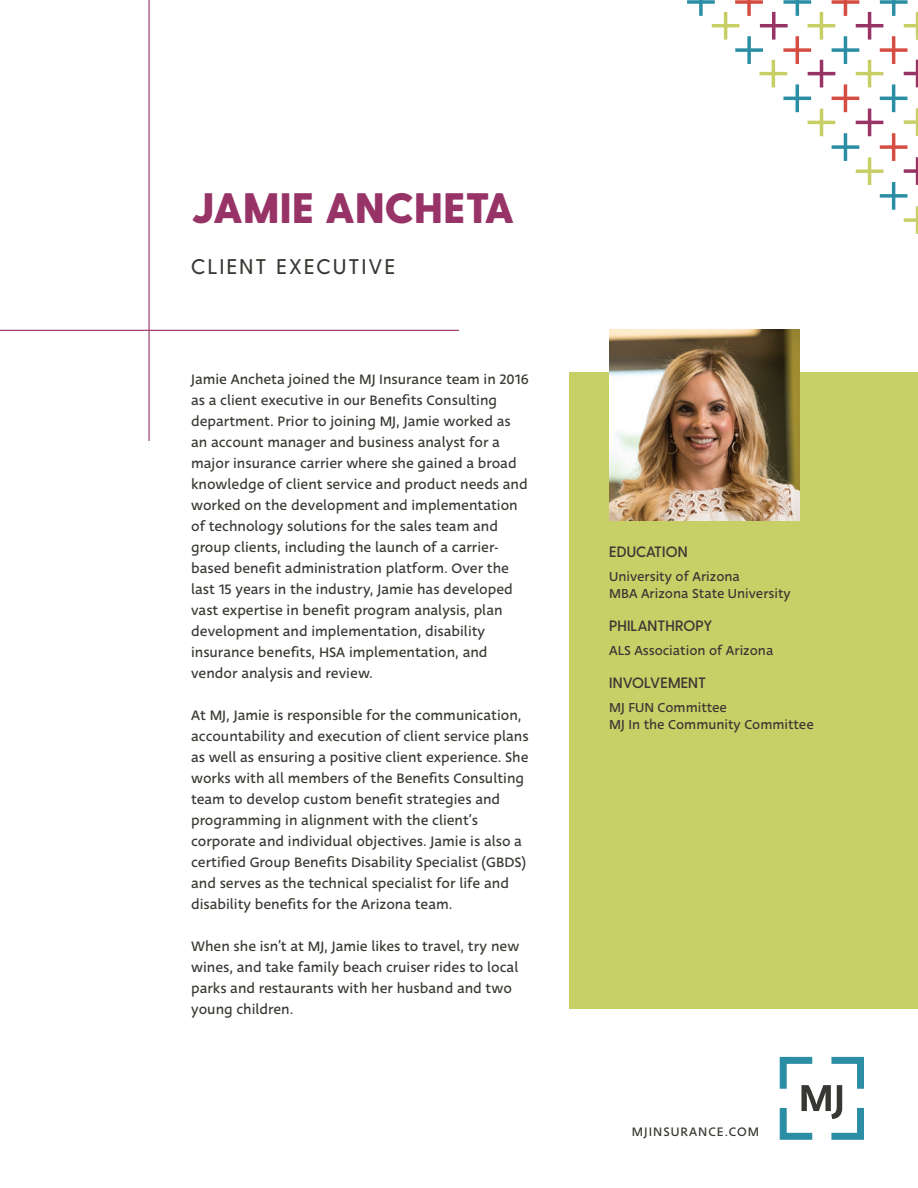
<style>
.page{position:relative;width:918px;height:1188px;background:#fff}
.page>*{position:absolute;margin:0;border:0;box-sizing:border-box;transform-origin:0 0}
.t1{font:800 42.6px "Greycliff CF";letter-spacing:.01em;color:#983367}
.t2{font:500 21.3px "Greycliff CF";letter-spacing:.11em;color:#3a3833}
.t3{font:15px/21px "Deva Ideal";color:#3a3833}
.t4{font:600 15px "Greycliff CF";letter-spacing:.01em;color:#3a3833}
.t5{font:14.25px/17.1px "Deva Ideal";color:#383733}
.t6{font:13.5px "Deva Ideal";letter-spacing:.075em;color:#3a3833}
</style>
<div class="page">
<div style="left:569px;top:373px;width:349px;height:636px;background:#c7cf67"></div>
<svg style="left:687px;top:0;width:231px;height:234px"></svg>
<img style="left:609px;top:330px;width:191px;height:190px">
<hr style="left:0;top:330px;width:459px;height:1px;background:#983367">
<hr style="left:148px;top:0;width:2px;height:441px;background:#983367">
<svg style="left:780px;top:1057px;width:84px;height:83px"></svg>
<h1 class="t1" style="left:191px;top:182px;width:324px">JAMIE ANCHETA</h1>
<h2 class="t2" style="left:191px;top:254px;width:206px">CLIENT EXECUTIVE</h2>
<p class="t3" style="left:191px;top:369px;width:339px">Jamie Ancheta joined the MJ Insurance team in 2016 as a client executive in our Benefits Consulting department. Prior to joining MJ, Jamie worked as an account manager and business analyst for a major insurance carrier where she gained a broad knowledge of client service and product needs and worked on the development and implementation of technology solutions for the sales team and group clients, including the launch of a carrier&shy;based benefit administration platform. Over the last 15 years in the industry, Jamie has developed vast expertise in benefit program analysis, plan development and implementation, disability insurance benefits, HSA implementation, and vendor analysis and review.</p>
<p class="t3" style="left:191px;top:705px;width:339px">At MJ, Jamie is responsible for the communication, accountability and execution of client service plans as well as ensuring a positive client experience. She works with all members of the Benefits Consulting team to develop custom benefit strategies and programming in alignment with the client’s corporate and individual objectives. Jamie is also a certified Group Benefits Disability Specialist (GBDS) and serves as the technical specialist for life and disability benefits for the Arizona team.</p>
<p class="t3" style="left:191px;top:936px;width:330px">When she isn’t at MJ, Jamie likes to travel, try new wines, and take family beach cruiser rides to local parks and restaurants with her husband and two young children.</p>
<p class="t4" style="left:609px;top:543px;width:80px">EDUCATION</p>
<p class="t5" style="left:609px;top:568px;width:183px">University of Arizona<br>MBA Arizona State University</p>
<p class="t4" style="left:609px;top:617px;width:104px">PHILANTHROPY</p>
<p class="t5" style="left:609px;top:642px;width:166px">ALS Association of Arizona</p>
<p class="t4" style="left:609px;top:674px;width:98px">INVOLVEMENT</p>
<p class="t5" style="left:609px;top:699px;width:206px">MJ FUN Committee<br>MJ In the Community Committee</p>
<p class="t6" style="left:632px;top:1124px;width:129px">MJINSURANCE.COM</p>
</div>
